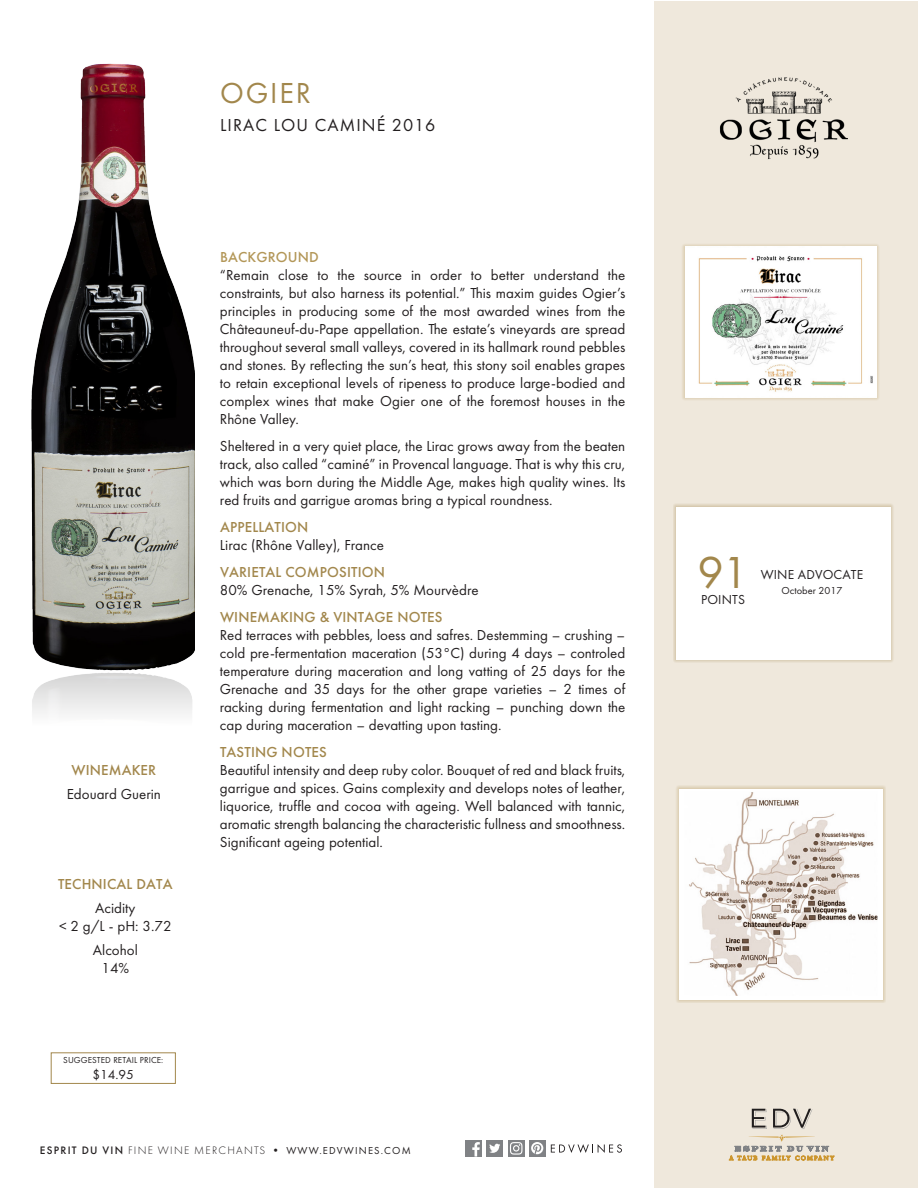
<style>
.page{position:relative;width:918px;height:1188px;background:#fff}
.page>*{position:absolute;margin:0;border:0;box-sizing:border-box;transform-origin:0 0}
.t1{font:46.5px "Futura PT";color:#a2874c}
.t2{font:30px "Futura PT";letter-spacing:.06em;color:#a2874c}
.t3{font:18px "Futura PT";letter-spacing:.06em;color:#231f20}
.Para_Body{font:15px/18px "Futura PT";color:#231f20;text-align:justify}
.t4{font:500 15px "Futura PT";letter-spacing:.01em;color:#a2874c}
.t5{font:500 15px "Futura PT";letter-spacing:.01em;color:#b39758}
.t6{font:13.5px "Futura PT";letter-spacing:.01em;color:#231f20}
.t7{font:300 11.25px "Futura PT";letter-spacing:.11em;color:#231f20}
.t8{font:10.5px "Futura PT";color:#231f20}
.t9{font:9px "Futura PT";letter-spacing:.01em;color:#231f20}
.s1{font-weight:500}
.s2{font-weight:400;font-size:10.5px}
</style>
<div class="page">
<div style="left:654px;top:1px;width:264px;height:1186px;background:#efe8dc"></div>
<div style="left:682px;top:243px;width:198px;height:157px;background:#b39758;opacity:.65"></div>
<img style="left:685px;top:247px;width:191px;height:150px">
<img style="left:31px;top:63px;width:163px;height:603px">
<div style="left:51px;top:1053px;width:125px;height:31px;border:1px solid #a2874c"></div>
<img style="left:720px;top:77px;width:128px;height:83px">
<div style="left:673px;top:503px;width:221px;height:160px;background:#ddd2bb"></div>
<div style="left:676px;top:507px;width:215px;height:153px;background:#fff"></div>
<img style="left:32px;top:666px;width:160px;height:48px">
<div style="left:675px;top:785px;width:211px;height:218px;background:#b39758;opacity:.65"></div>
<img style="left:679px;top:789px;width:203px;height:210px">
<svg style="left:729px;top:1109px;width:105px;height:51px"></svg>
<div style="left:508px;top:1140px;width:17px;height:17px;background:#808285"></div>
<svg style="left:510px;top:1142px;width:12px;height:13px"></svg>
<div style="left:529px;top:1140px;width:17px;height:17px;background:#808285"></div>
<svg style="left:531px;top:1142px;width:12px;height:12px"></svg>
<div style="left:465px;top:1140px;width:17px;height:17px;background:#808285"></div>
<svg style="left:472px;top:1142px;width:8px;height:15px"></svg>
<div style="left:486px;top:1140px;width:17px;height:17px;background:#808285"></div>
<svg style="left:489px;top:1144px;width:11px;height:9px"></svg>
<svg style="left:551px;top:1144px;width:71px;height:9px"></svg>
<p class="t2" style="left:220px;top:75px;width:92px">OGIER</p>
<p class="t3" style="left:220px;top:115px;width:217px">LIRAC LOU CAMINÉ 2016</p>
<p class="t4" style="left:71px;top:761px;width:86px">WINEMAKER</p>
<p class="Para_Body" style="left:67px;top:785px;width:96px">Edouard Guerin</p>
<p class="t4" style="left:58px;top:875px;width:116px">TECHNICAL DATA</p>
<p class="Para_Body" style="left:59px;top:899px;width:114px;text-align:center">Acidity<br>&lt; 2 g/L - pH: 3.72</p>
<p class="Para_Body" style="left:93px;top:941px;width:46px;text-align:center">Alcohol<br>14%</p>
<p class="t9" style="left:63px;top:1055px;width:102px">SUGGESTED RETAIL PRICE:</p>
<p class="t6" style="left:93px;top:1067px;width:43px">$14.95</p>
<p class="t5" style="left:220px;top:248px;width:100px">BACKGROUND</p>
<p class="Para_Body" style="left:220px;top:266px;width:407px">“Remain close to the source in order to better understand the constraints, but also harness its potential.” This maxim guides Ogier’s principles in producing some of the most awarded wines from the Châteauneuf-du-Pape appellation. The estate’s vineyards are spread throughout several small valleys, covered in its hallmark round pebbles and stones. By reflecting the sun’s heat, this stony soil enables grapes to retain exceptional levels of ripeness to produce large-bodied and complex wines that make Ogier one of the foremost houses in the Rhône Valley.</p>
<p class="Para_Body" style="left:220px;top:437px;width:407px">Sheltered in a very quiet place, the Lirac grows away from the beaten track, also called “caminé” in Provencal language. That is why this cru, which was born during the Middle Age, makes high quality wines. Its red fruits and garrigue aromas bring a typical roundness.</p>
<p class="t4" style="left:220px;top:518px;width:90px">APPELLATION</p>
<p class="Para_Body" style="left:220px;top:536px;width:166px">Lirac (Rhône Valley), France</p>
<p class="t4" style="left:220px;top:563px;width:167px">VARIETAL COMPOSITION</p>
<p class="Para_Body" style="left:220px;top:581px;width:260px">80% Grenache, 15% Syrah, 5% Mourvèdre</p>
<p class="t4" style="left:220px;top:608px;width:224px">WINEMAKING &amp; VINTAGE NOTES</p>
<p class="Para_Body" style="left:220px;top:626px;width:407px">Red terraces with pebbles, loess and safres. Destemming – crushing – cold pre-fermentation maceration (53°C) during 4 days – controled temperature during maceration and long vatting of 25 days for the Grenache and 35 days for the other grape varieties – 2 times of racking during fermentation and light racking – punching down the cap during maceration – devatting upon tasting.</p>
<p class="t4" style="left:220px;top:743px;width:108px">TASTING NOTES</p>
<p class="Para_Body" style="left:220px;top:761px;width:407px">Beautiful intensity and deep ruby color. Bouquet of red and black fruits, garrigue and spices. Gains complexity and develops notes of leather, liquorice, truffle and cocoa with ageing. Well balanced with tannic, aromatic strength balancing the characteristic fullness and smoothness.<br>Significant ageing potential.</p>
<p class="t7" style="left:40px;top:1144px;width:372px"><span class="s1">ESPRIT DU VIN</span> FINE WINE MERCHANTS • <span class="s2">WWW.EDVWINES.COM</span></p>
<p class="t1" style="left:698px;top:545px;width:52px">91</p>
<p class="t6" style="left:701px;top:592px;width:45px">POINTS</p>
<p class="t6" style="left:761px;top:566px;width:104px">WINE ADVOCATE</p>
<p class="t8" style="left:782px;top:584px;width:62px">October 2017</p>
</div>
